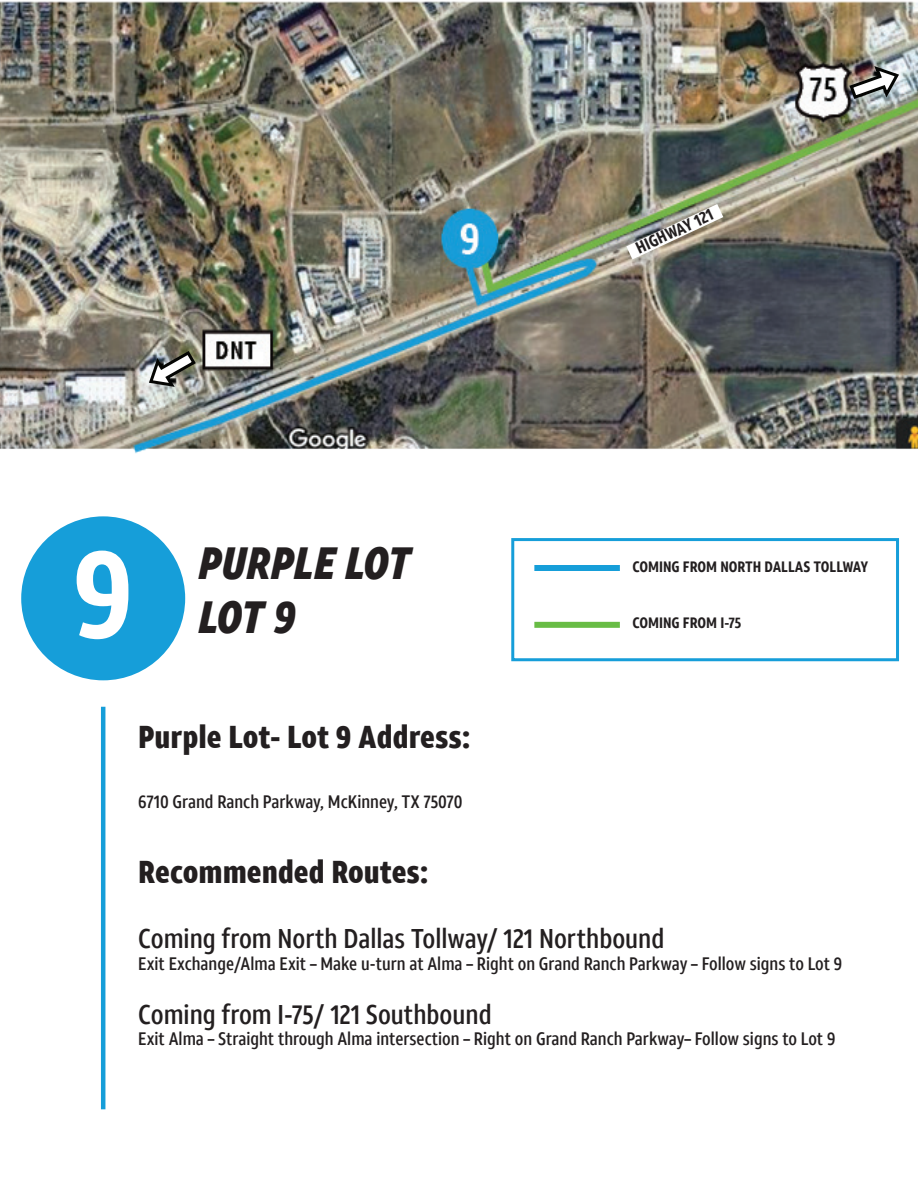
<style>
.page{position:relative;width:918px;height:1188px;background:#fff}
.page>*{position:absolute;margin:0;border:0;box-sizing:border-box;transform-origin:0 0}
.t1{font:700 124.5px "ATT Aleck Cd";color:#fff}
.t2{font:italic 900 45px/54px "ATT Aleck Cd";color:#231f20}
.t3{font:900 31.5px "ATT Aleck Cd";color:#231f20}
.t4{font:500 27px "ATT Aleck Cd";color:#231f20}
.t5{font:500 18px "ATT Aleck Cd";color:#231f20}
.t6{font:700 16.5px "ATT Aleck Cd";color:#231f20}
.t7{font:700 15px "ATT Aleck Cd";color:#231f20}
</style>
<div class="page">
<div style="left:511px;top:538px;width:388px;height:123px;background:#fff;border:3px solid #169ed9"></div>
<div style="left:534px;top:565px;width:86px;height:6px;background:#169ed9"></div>
<div style="left:534px;top:622px;width:86px;height:6px;background:#68bc45"></div>
<div style="left:21px;top:516px;width:164px;height:164px;background:#169ed9;border-radius:50%"></div>
<hr style="left:101px;top:707px;width:4px;height:402px;background:#169ed9">
<img style="left:0;top:1px;width:918px;height:453px">
<svg style="left:847px;top:65px;width:54px;height:36px"></svg>
<svg style="left:147px;top:349px;width:51px;height:40px"></svg>
<img style="left:626px;top:204px;width:97px;height:55px">
<p class="t6" style="left:632px;top:239px;width:85px;rotate:-25deg">HIGHWAY 121</p>
<h1 class="t1" style="left:73px;top:515px;width:61px">9</h1>
<h2 class="t2" style="left:198px;top:537px;width:214px">PURPLE LOT<br>LOT 9</h2>
<p class="t7" style="left:632px;top:557px;width:237px">COMING FROM NORTH DALLAS TOLLWAY</p>
<p class="t7" style="left:632px;top:613px;width:110px">COMING FROM I-75</p>
<h3 class="t3" style="left:138px;top:717px;width:333px">Purple Lot- Lot 9 Address:</h3>
<p class="t5" style="left:138px;top:790px;width:326px">6710 Grand Ranch Parkway, McKinney, TX 75070</p>
<h3 class="t3" style="left:138px;top:852px;width:291px">Recommended Routes:</h3>
<h3 class="t4" style="left:138px;top:922px;width:528px">Coming from North Dallas Tollway/ 121 Northbound</h3>
<p class="t5" style="left:138px;top:952px;width:706px">Exit Exchange/Alma Exit – Make u-turn at Alma – Right on Grand Ranch Parkway – Follow signs to Lot 9</p>
<h3 class="t4" style="left:138px;top:997px;width:355px">Coming from I-75/ 121 Southbound</h3>
<p class="t5" style="left:138px;top:1028px;width:699px">Exit Alma – Straight through Alma intersection – Right on Grand Ranch Parkway– Follow signs to Lot 9</p>
</div>
